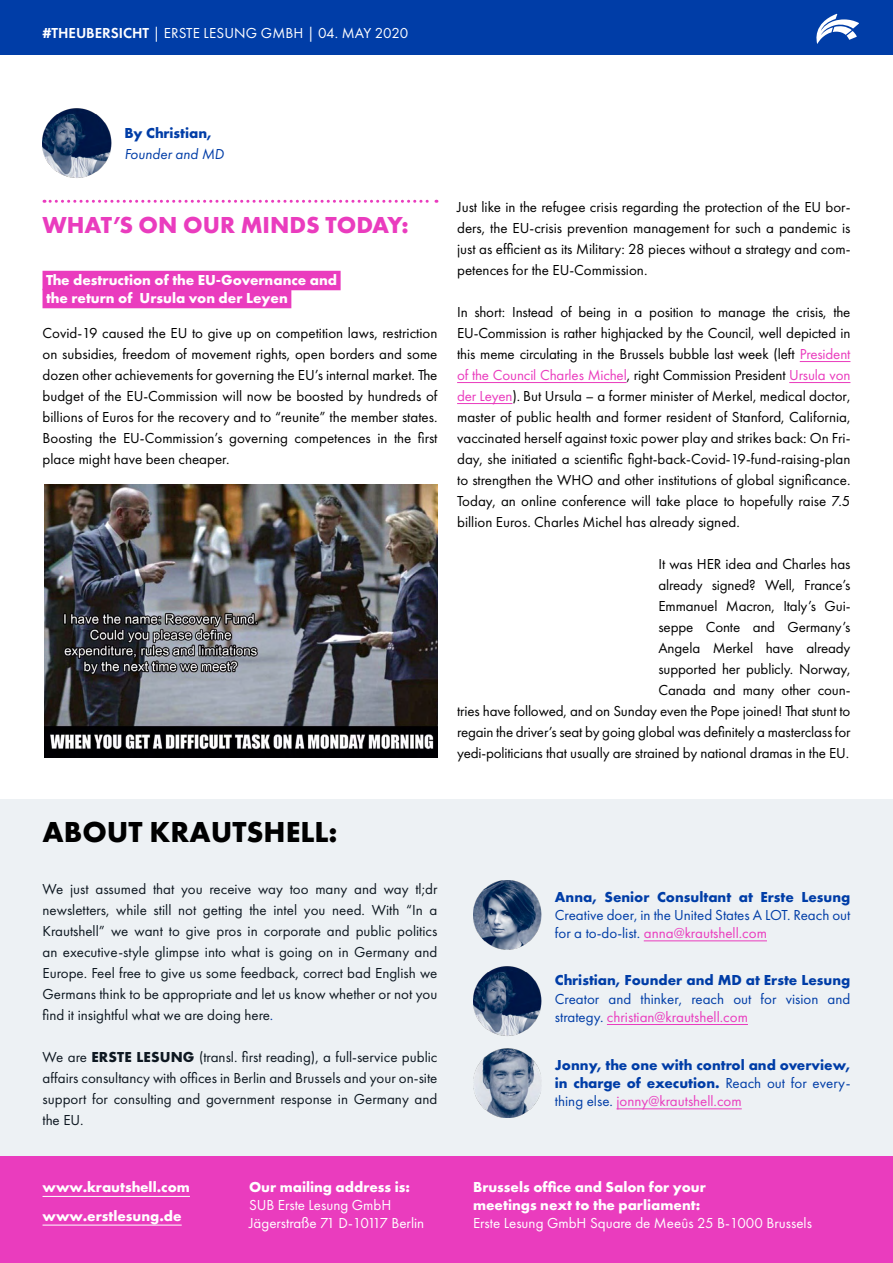
<style>
.page{position:relative;width:893px;height:1263px;background:#fff}
.page>*{position:absolute;margin:0;border:0;box-sizing:border-box;transform-origin:0 0}
.t1{font:700 30px "Futura PT";color:#000}
.t2{font:700 24px "Futura PT";color:#ea3cbe}
.t3{font:15px/21px "Futura PT";letter-spacing:-.01em;color:#000;text-align:justify}
.t4{font:15px/21px "Futura PT";color:#0e1821;text-align:justify}
.t5{font:700 15px/18px "Futura PT";color:#003da7;text-align:justify}
.t6{font:700 15px/18px "Futura PT";color:#fff}
.t7{font:15px/18px "Futura PT";color:#003da7}
.t8{font:15px/18px "Futura PT";color:#fff}
.t9{font:italic 15px "Futura PT";color:#003da7}
.s1{font-weight:600}
.s2{color:#ea3cbe}
.s3{color:#003da7}
.s4{font-weight:700}
.s5{font-weight:400}
.s6{font-weight:400;color:#ea3cbe}
</style>
<div class="page">
<div style="left:0;top:0;width:893px;height:54px;background:#003da7"></div>
<svg style="left:816px;top:14px;width:43px;height:30px"></svg>
<hr style="left:800px;top:361px;width:50px;height:1px;background:#ea3cbe">
<hr style="left:457px;top:382px;width:170px;height:1px;background:#ea3cbe">
<hr style="left:789px;top:382px;width:61px;height:1px;background:#ea3cbe">
<hr style="left:457px;top:403px;width:55px;height:1px;background:#ea3cbe">
<svg style="left:44px;top:200px;width:393px;height:3px"></svg>
<div style="left:43px;top:271px;width:298px;height:19px;background:#ea3cbe"></div>
<div style="left:43px;top:289px;width:248px;height:19px;background:#ea3cbe"></div>
<img style="left:45px;top:485px;width:393px;height:273px">
<img style="left:43px;top:108px;width:68px;height:70px">
<div style="left:0;top:800px;width:893px;height:357px;background:#edf1f4"></div>
<img style="left:473px;top:881px;width:69px;height:69px">
<hr style="left:644px;top:940px;width:123px;height:1px;background:#ea3cbe">
<img style="left:473px;top:966px;width:69px;height:70px">
<hr style="left:607px;top:1024px;width:141px;height:1px;background:#ea3cbe">
<img style="left:473px;top:1049px;width:69px;height:69px">
<hr style="left:616px;top:1108px;width:126px;height:1px;background:#ea3cbe">
<div style="left:0;top:1157px;width:893px;height:106px;background:#ea3cbe"></div>
<hr style="left:43px;top:1196px;width:147px;height:1px;background:#fff">
<hr style="left:43px;top:1225px;width:139px;height:1px;background:#fff">
<p class="t8" style="left:43px;top:24px;width:367px"><span class="s1">#THEUBERSICHT</span> | ERSTE LESUNG GMBH | 04. MAY 2020</p>
<p class="t5" style="left:124px;top:124px;width:89px">By Christian,</p>
<p class="t9" style="left:124px;top:145px;width:101px">Founder and MD</p>
<h2 class="t2" style="left:43px;top:209px;width:368px">WHAT’S ON OUR MINDS TODAY:</h2>
<p class="t6" style="left:46px;top:271px;width:293px">The destruction of the EU-Governance and the return of Ursula von der Leyen</p>
<p class="t3" style="left:43px;top:322px;width:396px">Covid-19 caused the EU to give up on competition laws, restriction on subsidies, freedom of movement rights, open borders and some dozen other achievements for governing the EU’s internal market. The budget of the EU-Commission will now be boosted by hundreds of billions of Euros for the recovery and to “reunite” the member states.<br>Boosting the EU-Commission’s governing competences in the first place might have been cheaper.</p>
<p class="t3" style="left:457px;top:196px;width:395px">Just like in the refugee crisis regarding the protection of the EU bor&shy;ders, the EU-crisis prevention management for such a pandemic is just as efficient as its Military: 28 pieces without a strategy and com&shy;petences for the EU-Commission.</p>
<p class="t3" style="left:457px;top:301px;width:395px">In short: Instead of being in a position to manage the crisis, the EU-Commission is rather highjacked by the Council, well depicted in this meme circulating in the Brussels bubble last week (left <span class="s2">President of the Council Charles Michel</span>, right Commission President <span class="s2">Ursula von der Leyen</span>). But Ursula – a former minister of Merkel, medical doctor, master of public health and former resident of Stanford, California, vaccinated herself against toxic power play and strikes back: On Fri&shy;day, she initiated a scientific fight-back-Covid-19-fund-raising-plan to strengthen the WHO and other institutions of global significance.<br>Today, an online conference will take place to hopefully raise 7.5 billion Euros. Charles Michel has already signed.</p>
<p class="t3" style="left:457px;top:553px;width:395px;text-align:right">It was HER idea and Charles has<br>already signed? Well, France’s<br>Emmanuel Macron, Italy’s Gui-<br>seppe Conte and Germany’s<br>Angela Merkel have already<br>supported her publicly. Norway,<br>Canada and many other coun-<br>tries have followed, and on Sunday even the Pope joined! That stunt to regain the driver’s seat by going global was definitely a masterclass for yedi-politicians that usually are strained by national dramas in the EU.</p>
<h1 class="t1" style="left:43px;top:812px;width:297px">ABOUT KRAUTSHELL:</h1>
<p class="t4" style="left:43px;top:878px;width:396px">We just assumed that you receive way too many and way tl;dr newsletters, while still not getting the intel you need. With “In a Krautshell” we want to give pros in corporate and public politics an executive-style glimpse into what is going on in Germany and Europe. Feel free to give us some feedback, correct bad English we Germans think to be appropriate and let us know whether or not you find it insightful what we are doing here<span class="s3">.</span></p>
<p class="t4" style="left:43px;top:1046px;width:396px">We are <span class="s4">ERSTE LESUNG</span> (transl. first reading), a full-service public affairs consultancy with offices in Berlin and Brussels and your on-site support for consulting and government response in Germany and the EU.</p>
<p class="t6" style="left:43px;top:1172px;width:149px;line-height:28.7px">www.krautshell.com www.erstlesung.de</p>
<p class="t6" style="left:249px;top:1177px;width:163px">Our mailing address is:</p>
<p class="t8" style="left:249px;top:1196px;width:177px">SUB Erste Lesung GmbH<br>Jägerstraße 71 D-10117 Berlin</p>
<p class="t5" style="left:555px;top:887px;width:297px">Anna, Senior Consultant at Erste Lesung</p>
<p class="t7" style="left:555px;top:906px;width:297px">Creative doer, in the United States A LOT. Reach out for a to-do-list. <span class="s2">anna@krautshell.com</span></p>
<p class="t5" style="left:555px;top:971px;width:297px">Christian, Founder and MD at Erste Lesung</p>
<p class="t7" style="left:555px;top:989px;width:297px">Creator and thinker, reach out for vision and strategy. <span class="s2">christian@krautshell.com</span></p>
<p class="t5" style="left:555px;top:1055px;width:297px">Jonny, the one with control and overview, in charge of execution. <span class="s5">Reach out for every&shy;thing else.</span> <span class="s6">jonny@krautshell.com</span></p>
<p class="t6" style="left:473px;top:1177px;width:234px">Brussels office and Salon for your meetings next to the parliament:</p>
<p class="t8" style="left:473px;top:1214px;width:340px">Erste Lesung GmbH Square de Meeûs 25 B-1000 Brussels</p>
</div>
